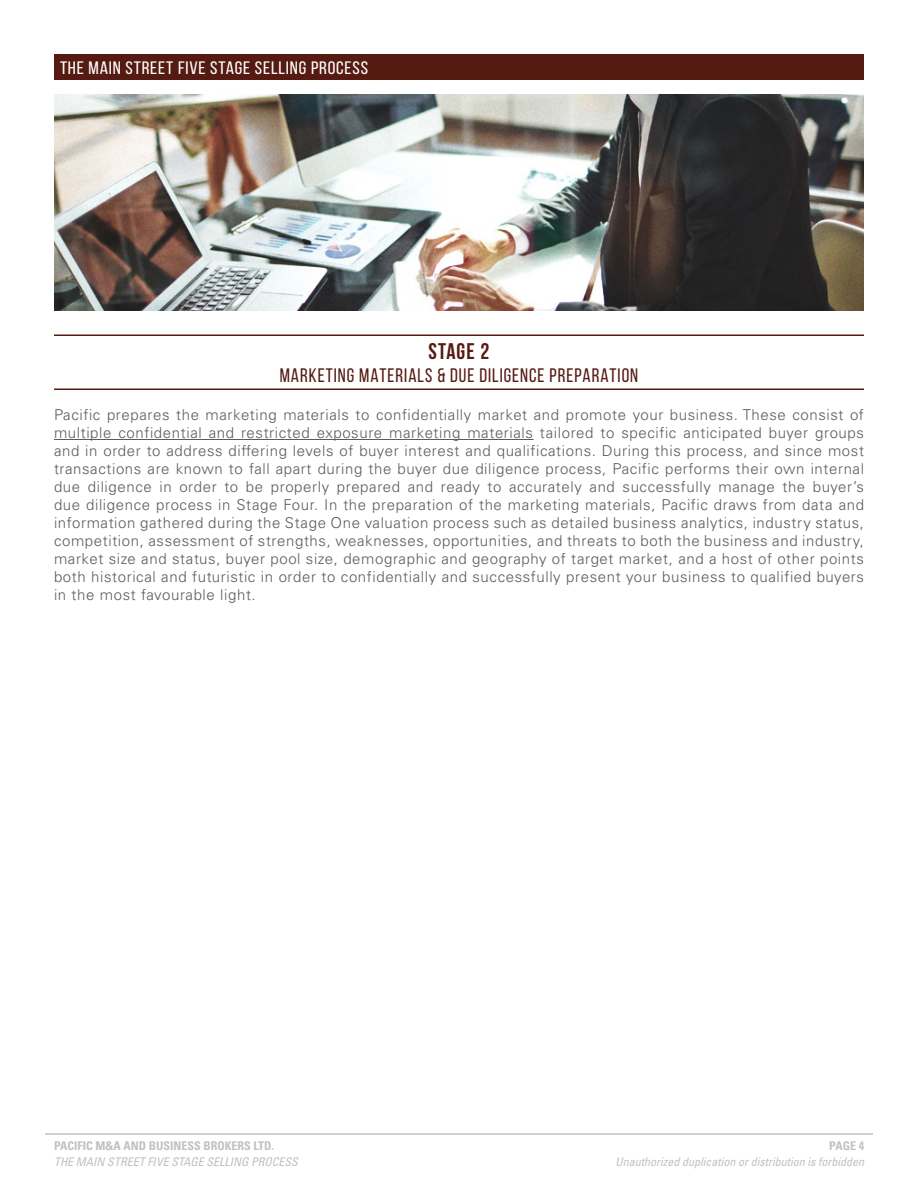
<style>
.page{position:relative;width:918px;height:1188px;background:#fff}
.page>*{position:absolute;margin:0;border:0;box-sizing:border-box;transform-origin:0 0}
.t1{font:700 22.5px "Bebas Neue";letter-spacing:.05em;color:#551a12}
.t2{font:19.5px "Bebas Neue";letter-spacing:.05em;color:#551a12}
.t3{font:18px "Bebas Neue";letter-spacing:.04em;color:#fff;scale:1.1 1}
.t4{font:300 15px/18px "Univers LT Std";letter-spacing:.04em;color:#5c5c5c;text-align:justify}
.t5{font:italic condensed 12px "Univers LT Std";color:#c2c1c0}
.t6{font:700 condensed 12px "Univers LT Std";color:#c2c1c0}
</style>
<div class="page">
<hr style="left:45px;top:1133px;width:828px;height:2px;background:#c2c1c0">
<hr style="left:54px;top:439px;width:480px;height:1px;background:#5c5c5c">
<div style="left:54px;top:54px;width:810px;height:26px;background:#551a11"></div>
<img style="left:54px;top:94px;width:810px;height:216px">
<hr style="left:54px;top:334px;width:810px;height:2px;background:#551a11">
<hr style="left:54px;top:388px;width:810px;height:2px;background:#551a11">
<p class="t3" style="left:60px;top:58px;width:282px">THE MAIN STREET FIVE STAGE SELLING PROCESS</p>
<h1 class="t1" style="left:429px;top:339px;width:62px">STAGE 2</h1>
<h2 class="t2" style="left:280px;top:365px;width:360px">MARKETING MATERIALS &amp; DUE DILIGENCE PREPARATION</h2>
<p class="t4" style="left:54px;top:406px;width:812px">Pacific prepares the marketing materials to confidentially market and promote your business. These consist of multiple confidential and restricted exposure marketing materials tailored to specific anticipated buyer groups and in order to address differing levels of buyer interest and qualifications. During this process, and since most transactions are known to fall apart during the buyer due diligence process, Pacific performs their own internal due diligence in order to be properly prepared and ready to accurately and successfully manage the buyer’s due diligence process in Stage Four. In the preparation of the marketing materials, Pacific draws from data and information gathered during the Stage One valuation process such as detailed business analytics, industry status, competition, assessment of strengths, weaknesses, opportunities, and threats to both the business and industry, market size and status, buyer pool size, demographic and geography of target market, and a host of other points both historical and futuristic in order to confidentially and successfully present your business to qualified buyers in the most favourable light.</p>
<p class="t6" style="left:54px;top:1139px;width:222px">PACIFIC M&amp;A AND BUSINESS BROKERS LTD.</p>
<p class="t5" style="left:54px;top:1154px;width:245px">THE MAIN STREET FIVE STAGE SELLING PROCESS</p>
<p class="t6" style="left:829px;top:1139px;width:36px">PAGE 4</p>
<p class="t5" style="left:615px;top:1154px;width:250px">Unauthorized duplication or distribution is forbidden</p>
</div>
